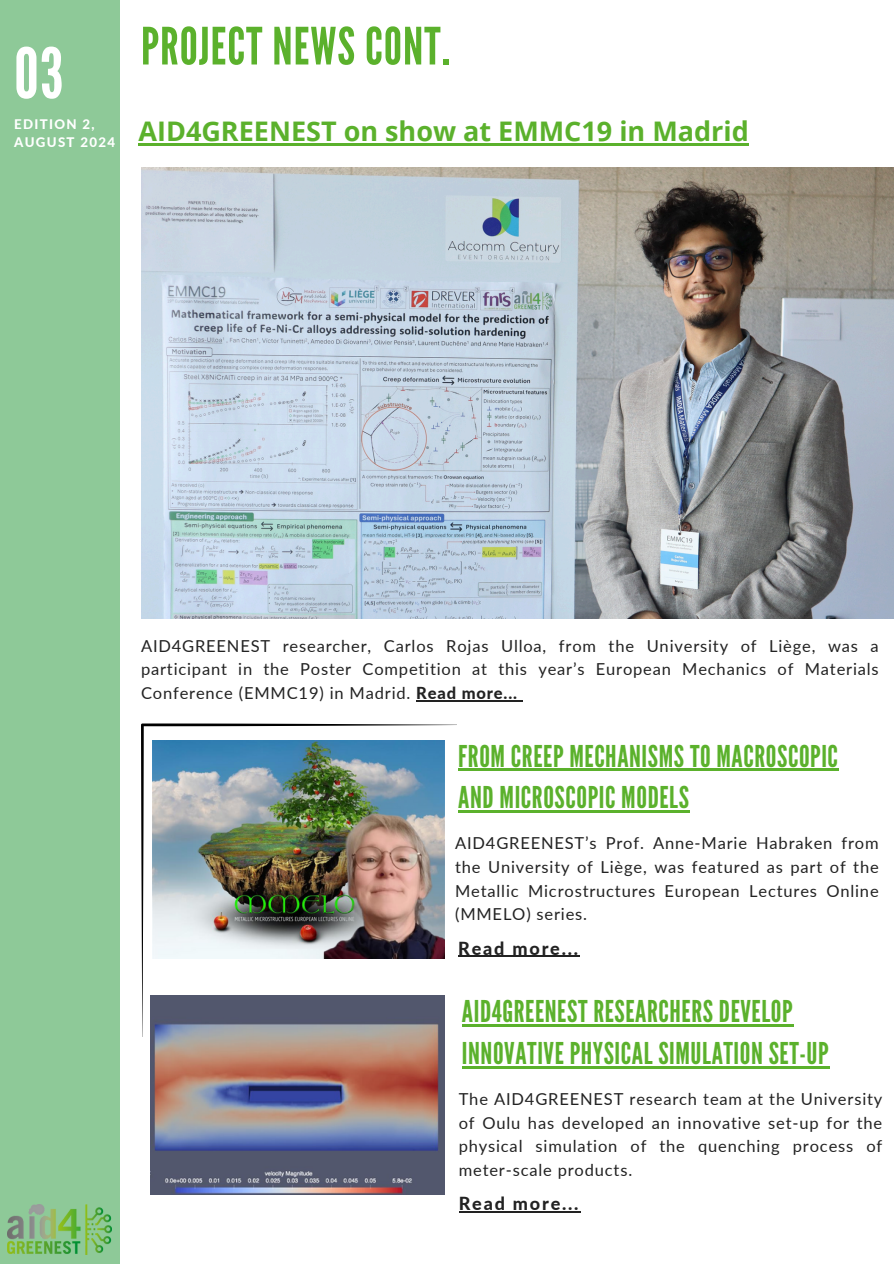
<style>
.page{position:relative;width:894px;height:1264px;background:#fff}
.page>*{position:absolute;margin:0;border:0;box-sizing:border-box;transform-origin:0 0}
.t1{font:69.45px "League Gothic";color:#fff}
.t2{font:51.3px "League Gothic";letter-spacing:.02em;color:#5bb12c}
.t3{font:30px/41.7px "League Gothic";letter-spacing:.02em;color:#5bb12c}
.t4{font:700 27px "Open Sans";color:#5bb12c}
.t5{font:800 18px "Lato";letter-spacing:.1em;color:#222}
.t6{font:16.5px/23.7px "Lato";letter-spacing:.05em;color:#222;text-align:justify}
.t7{font:800 13.2px "Lato";letter-spacing:.1em;color:#fff}
.s1{font-weight:800}
</style>
<div class="page">
<div style="left:0;top:0;width:119px;height:1263px;background:#8ec998"></div>
<svg style="left:138px;top:145px;width:358px;height:23px"></svg>
<svg style="left:141px;top:723px;width:315px;height:313px"></svg>
<img style="left:141px;top:168px;width:751px;height:451px">
<img style="left:153px;top:740px;width:291px;height:218px">
<img style="left:8px;top:1204px;width:103px;height:50px">
<img style="left:150px;top:995px;width:294px;height:198px">
<hr style="left:416px;top:700px;width:101px;height:1px;background:#222">
<hr style="left:138px;top:143px;width:610px;height:2px;background:#5bb12c">
<hr style="left:458px;top:768px;width:380px;height:3px;background:#5bb12c">
<hr style="left:458px;top:810px;width:231px;height:2px;background:#5bb12c">
<hr style="left:458px;top:955px;width:122px;height:1px;background:#222">
<hr style="left:462px;top:1024px;width:331px;height:2px;background:#5bb12c">
<hr style="left:462px;top:1066px;width:367px;height:2px;background:#5bb12c">
<hr style="left:458px;top:1211px;width:122px;height:1px;background:#222">
<p class="t1" style="left:14px;top:33px;width:51px">03</p>
<p class="t7" style="left:14px;top:116px;width:82px">EDITION 2,</p>
<h2 class="t7" style="left:14px;top:134px;width:102px">AUGUST 2024</h2>
<h5 class="t2" style="left:141px;top:17px;width:310px">PROJECT NEWS CONT.</h5>
<p class="t4" style="left:138px;top:112px;width:611px">AID4GREENEST on show at EMMC19 in Madrid</p>
<h3 class="t6" style="left:141px;top:633px;width:739px">AID4GREENEST researcher, Carlos Rojas Ulloa, from the University of Liège, was a participant in the Poster Competition at this year’s European Mechanics of Materials Conference (EMMC19) in Madrid. <span class="s1">Read more...</span></h3>
<p class="t3" style="left:458px;top:735px;width:381px">FROM CREEP MECHANISMS TO MACROSCOPIC<br>AND MICROSCOPIC MODELS</p>
<p class="t6" style="left:455px;top:831px;width:425px">AID4GREENEST’s Prof. Anne-Marie Habraken from the University of Liège, was featured as part of the Metallic Microstructures European Lectures Online (MMELO) series.</p>
<p class="t5" style="left:458px;top:936px;width:121px">Read more...</p>
<h5 class="t3" style="left:462px;top:991px;width:368px">AID4GREENEST RESEARCHERS DEVELOP<br>INNOVATIVE PHYSICAL SIMULATION SET-UP</h5>
<p class="t6" style="left:458px;top:1086px;width:425px">The AID4GREENEST research team at the University of Oulu has developed an innovative set-up for the physical simulation of the quenching process of meter-scale products.</p>
<h4 class="t5" style="left:458px;top:1192px;width:121px">Read more...</h4>
</div>
